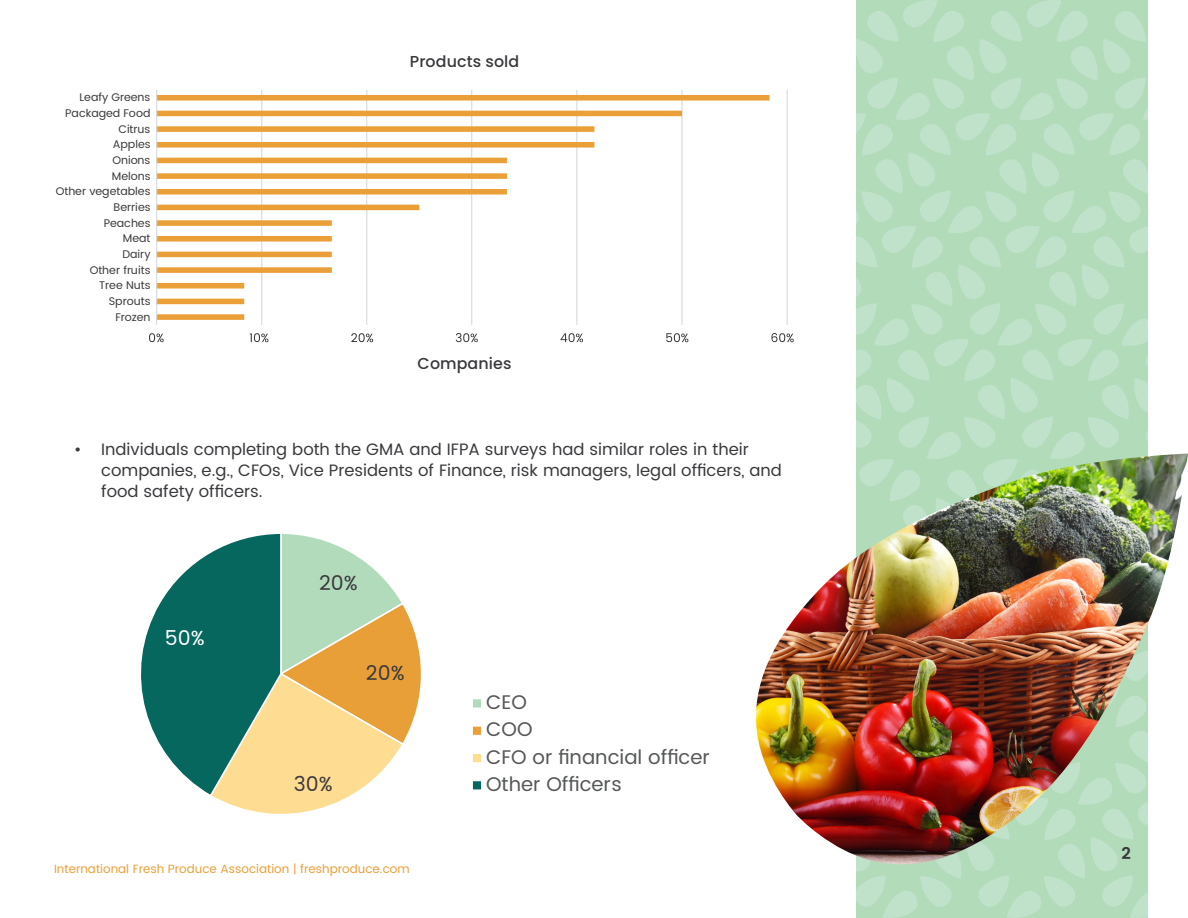
<style>
.page{position:relative;width:1188px;height:918px;background:#fff}
.page>*{position:absolute;margin:0;border:0;box-sizing:border-box;transform-origin:0 0}
.t1{font:20.4px "Poppins";color:#3b393d}
.t2{font:20.4px "Poppins";color:#fff}
.t3{font:19.8px/27.3px "Poppins";color:#565858}
.t4{font:16.5px/21px "Poppins";color:#3a383c}
.t5{font:600 16.5px "Poppins";color:#3a383c}
.t6{font:500 15.9px "Poppins";letter-spacing:.005em;color:#3a383c}
.t7{font:12px "Poppins";color:#ea9f39}
.t8{font:11.1px "Poppins";letter-spacing:-.005em;color:#3a383c}
</style>
<div class="page">
<svg style="left:856px;top:0;width:181px;height:918px;background:#b6ddbf"></svg>
<svg style="left:1037px;top:0;width:111px;height:918px;background:#b6ddbf"></svg>
<img style="left:756px;top:454px;width:432px;height:412px">
<hr style="left:261px;top:90px;width:1px;height:235px;background:#d3d6d6">
<hr style="left:366px;top:90px;width:1px;height:235px;background:#d3d6d6">
<hr style="left:471px;top:90px;width:1px;height:235px;background:#d3d6d6">
<hr style="left:576px;top:90px;width:1px;height:235px;background:#d3d6d6">
<hr style="left:682px;top:90px;width:1px;height:235px;background:#d3d6d6">
<hr style="left:787px;top:90px;width:1px;height:235px;background:#d3d6d6">
<svg style="left:157px;top:95px;width:613px;height:225px"></svg>
<hr style="left:156px;top:90px;width:1px;height:235px;background:#d3d6d6">
<svg style="left:149px;top:333px;width:15px;height:9px"></svg>
<svg style="left:250px;top:333px;width:18px;height:9px"></svg>
<svg style="left:351px;top:333px;width:22px;height:9px"></svg>
<svg style="left:456px;top:333px;width:22px;height:9px"></svg>
<svg style="left:560px;top:333px;width:23px;height:9px"></svg>
<svg style="left:666px;top:333px;width:22px;height:9px"></svg>
<svg style="left:771px;top:333px;width:23px;height:9px"></svg>
<svg style="left:141px;top:534px;width:280px;height:280px"></svg>
<div style="left:471px;top:698px;width:12px;height:11px;background:#b1dbbb;border:2px solid #fff"></div>
<div style="left:471px;top:725px;width:12px;height:11px;background:#e99f38;border:2px solid #fff"></div>
<div style="left:471px;top:752px;width:12px;height:12px;background:#fedc92;border:2px solid #fff"></div>
<div style="left:471px;top:780px;width:12px;height:11px;background:#06675f;border:2px solid #fff"></div>
<p class="t8" style="left:80px;top:90px;width:72px">Leafy Greens</p>
<p class="t8" style="left:65px;top:106px;width:87px">Packaged Food</p>
<p class="t8" style="left:118px;top:122px;width:33px">Citrus</p>
<p class="t8" style="left:113px;top:137px;width:39px">Apples</p>
<p class="t8" style="left:113px;top:153px;width:39px">Onions</p>
<p class="t8" style="left:112px;top:169px;width:40px">Melons</p>
<p class="t8" style="left:56px;top:184px;width:96px">Other vegetables</p>
<p class="t8" style="left:114px;top:200px;width:38px">Berries</p>
<p class="t8" style="left:104px;top:216px;width:48px">Peaches</p>
<p class="t8" style="left:123px;top:231px;width:29px">Meat</p>
<p class="t8" style="left:123px;top:247px;width:30px">Dairy</p>
<p class="t8" style="left:90px;top:263px;width:62px">Other fruits</p>
<p class="t8" style="left:99px;top:278px;width:53px">Tree Nuts</p>
<p class="t8" style="left:109px;top:294px;width:43px">Sprouts</p>
<p class="t8" style="left:115px;top:310px;width:37px">Frozen</p>
<p class="t6" style="left:410px;top:52px;width:111px">Products sold</p>
<p class="t6" style="left:418px;top:353px;width:95px">Companies</p>
<p class="t4" style="left:101px;top:439px;width:682px;text-indent:-27px">• Individuals completing both the GMA and IFPA surveys had similar roles in their companies, e.g., CFOs, Vice Presidents of Finance, risk managers, legal officers, and food safety officers.</p>
<p class="t2" style="left:165px;top:625px;width:41px">50%</p>
<p class="t1" style="left:319px;top:569px;width:40px">20%</p>
<p class="t1" style="left:366px;top:660px;width:40px">20%</p>
<p class="t1" style="left:294px;top:771px;width:40px">30%</p>
<p class="t7" style="left:54px;top:861px;width:357px">International Fresh Produce Association | freshproduce.com</p>
<p class="t3" style="left:486px;top:691px;width:225px">CEO<br>COO<br>CFO or financial officer<br>Other Officers</p>
<p class="t5" style="left:1122px;top:841px;width:11px">2</p>
</div>
